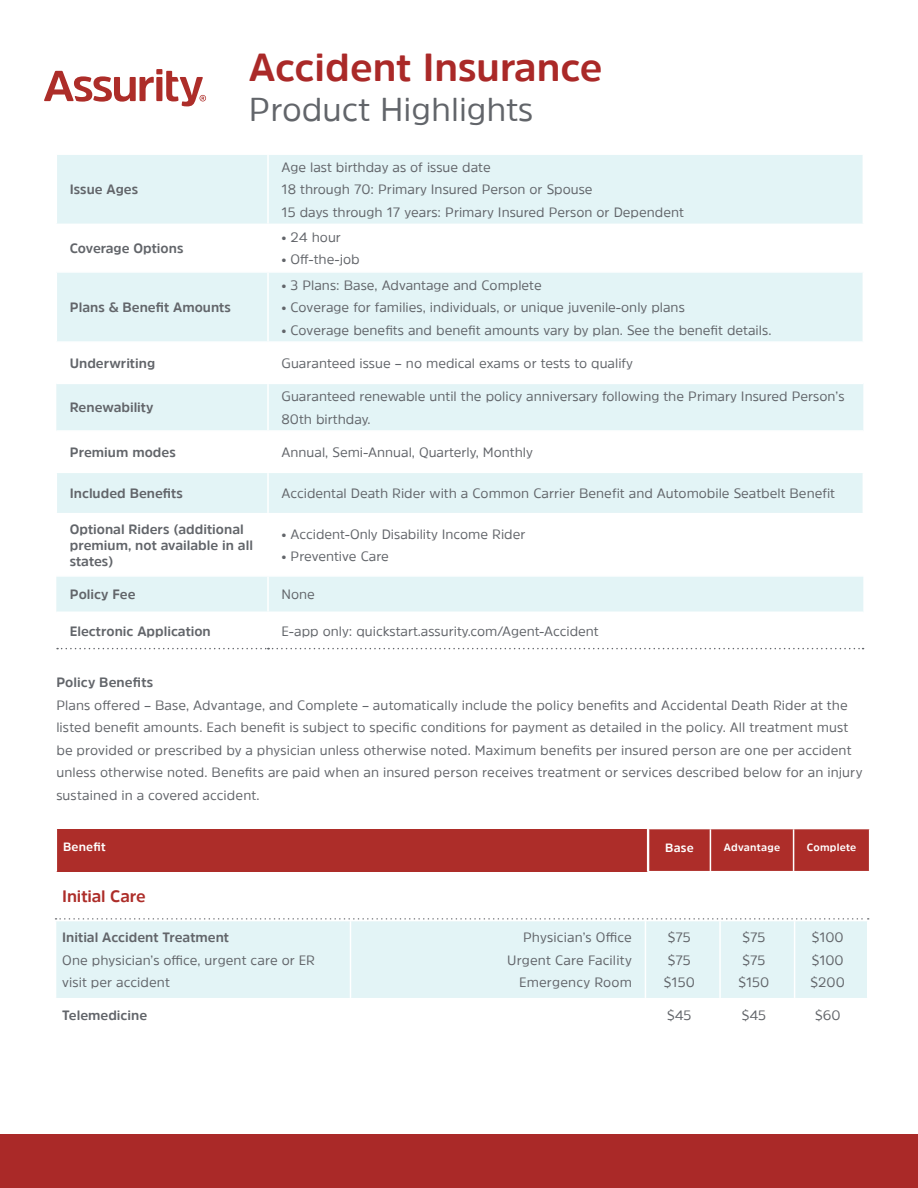
<style>
.page{position:relative;width:918px;height:1188px;background:#fff}
.page>*{position:absolute;margin:0;border:0;box-sizing:border-box;transform-origin:0 0}
.t1{font:700 39px "Amsi Pro";color:#aa2928}
.t2{font:33px "Amsi Pro";color:#62656a}
.Table_Heading_11pt_bold_12pt_leading__re{font:700 16.5px "Amsi Pro";letter-spacing:-.005em;color:#ad2d29}
.Body_10pt_15pt_leading__gray{font:13.5px/22.5px "Amsi Pro";letter-spacing:.005em;color:#62656a}
.body_text{font:13.5px/22.5px "Amsi Pro";color:#62656a}
.Body_Text{font:700 13.5px/16.2px "Amsi Pro";color:#62656a}
.Table_8pt_reg_10pt_leading__gray{font:13.5px "Amsi Pro";letter-spacing:.01em;color:#62656a}
.Body_10pt_15pt_leading__gray-2{font:700 13.5px "Amsi Pro";letter-spacing:.01em;color:#62656a}
.Table_8pt_reg_10pt_leading__gray-2{font:700 12px "Amsi Pro";letter-spacing:.015em;color:#fff}
.Table_Heading_11pt_bold_12pt_leading__re-2{font:700 12px "Amsi Pro";color:#fff}
.Table_Heading_11pt_bold_12pt_leading__re-3{font:700 10.5px "Amsi Pro";letter-spacing:.02em;color:#fff}
</style>
<div class="page">
<div style="left:0;top:1135px;width:918px;height:53px;background:#aa2928"></div>
<div style="left:57px;top:155px;width:806px;height:358px;background:#e3f4f6"></div>
<svg style="left:56px;top:225px;width:212px;height:247px"></svg>
<svg style="left:268px;top:225px;width:595px;height:247px"></svg>
<svg style="left:56px;top:577px;width:807px;height:72px"></svg>
<hr style="left:56px;top:224px;width:212px;height:1px;background:#fff">
<hr style="left:267px;top:155px;width:2px;height:69px;background:#fff">
<hr style="left:268px;top:224px;width:596px;height:1px;background:#fff">
<hr style="left:56px;top:271px;width:212px;height:2px;background:#fff">
<hr style="left:56px;top:273px;width:1px;height:68px;background:#fff">
<hr style="left:56px;top:341px;width:212px;height:2px;background:#fff">
<hr style="left:56px;top:383px;width:212px;height:1px;background:#fff">
<hr style="left:56px;top:430px;width:212px;height:2px;background:#fff">
<hr style="left:268px;top:271px;width:596px;height:2px;background:#fff">
<hr style="left:267px;top:273px;width:2px;height:68px;background:#fff">
<hr style="left:268px;top:341px;width:596px;height:2px;background:#fff">
<hr style="left:268px;top:383px;width:595px;height:1px;background:#fff">
<hr style="left:268px;top:430px;width:595px;height:2px;background:#fff">
<hr style="left:56px;top:472px;width:212px;height:1px;background:#fff">
<hr style="left:268px;top:472px;width:596px;height:1px;background:#fff">
<hr style="left:267px;top:384px;width:2px;height:46px;background:#fff">
<hr style="left:267px;top:432px;width:2px;height:40px;background:#fff">
<hr style="left:267px;top:473px;width:2px;height:40px;background:#fff">
<hr style="left:56px;top:612px;width:212px;height:1px;background:#fff">
<hr style="left:267px;top:577px;width:2px;height:35px;background:#fff">
<hr style="left:268px;top:612px;width:595px;height:1px;background:#fff">
<svg style="left:57px;top:648px;width:807px;height:1px"></svg>
<svg style="left:44px;top:69px;width:162px;height:37px"></svg>
<svg style="left:56px;top:918px;width:813px;height:2px"></svg>
<svg style="left:649px;top:829px;width:220px;height:42px;background:#ae302c"></svg>
<hr style="left:710px;top:829px;width:1px;height:42px;background:#fff">
<hr style="left:793px;top:829px;width:1px;height:42px;background:#fff">
<div style="left:56px;top:829px;width:592px;height:43px;background:#ad2d29"></div>
<hr style="left:56px;top:829px;width:1px;height:43px;background:#fff">
<hr style="left:647px;top:829px;width:1px;height:43px;background:#fff">
<div style="left:56px;top:923px;width:811px;height:75px;background:#e3f4f6"></div>
<hr style="left:350px;top:921px;width:1px;height:77px;background:#fff">
<hr style="left:645px;top:921px;width:1px;height:77px;background:#fff">
<hr style="left:719px;top:921px;width:2px;height:77px;background:#fff">
<hr style="left:794px;top:921px;width:1px;height:77px;background:#fff">
<div style="left:53px;top:920px;width:817px;height:113px;border:2px solid #fff"></div>
<p class="Body_Text" style="left:70px;top:181px;width:70px">Issue Ages</p>
<p class="Body_Text" style="left:70px;top:240px;width:115px">Coverage Options</p>
<p class="Body_Text" style="left:70px;top:299px;width:163px">Plans &amp; Benefit Amounts</p>
<p class="t1" style="left:249px;top:41px;width:355px">Accident Insurance</p>
<p class="t2" style="left:249px;top:87px;width:286px">Product Highlights</p>
<p class="body_text" style="left:282px;top:156px;width:211px">Age last birthday as of issue date</p>
<p class="body_text" style="left:282px;top:178px;width:313px">18 through 70: Primary Insured Person or Spouse</p>
<p class="body_text" style="left:282px;top:201px;width:404px">15 days through 17 years: Primary Insured Person or Dependent</p>
<p class="Body_10pt_15pt_leading__gray" style="left:282px;top:226px;width:61px">• 24 hour</p>
<p class="Body_10pt_15pt_leading__gray" style="left:282px;top:248px;width:80px">• Off-the-job</p>
<p class="Body_10pt_15pt_leading__gray" style="left:282px;top:273px;width:262px">• 3 Plans: Base, Advantage and Complete</p>
<p class="Body_10pt_15pt_leading__gray" style="left:282px;top:296px;width:405px">• Coverage for families, individuals, or unique juvenile-only plans</p>
<p class="Body_10pt_15pt_leading__gray" style="left:282px;top:318px;width:491px">• Coverage benefits and benefit amounts vary by plan. See the benefit details.</p>
<p class="Body_Text" style="left:70px;top:355px;width:87px">Underwriting</p>
<p class="body_text" style="left:282px;top:351px;width:353px">Guaranteed issue – no medical exams or tests to qualify</p>
<p class="Body_Text" style="left:70px;top:399px;width:85px">Renewability</p>
<p class="body_text" style="left:282px;top:385px;width:565px">Guaranteed renewable until the policy anniversary following the Primary Insured Person’s<br>80th birthday.</p>
<p class="Body_Text" style="left:70px;top:444px;width:107px">Premium modes</p>
<p class="body_text" style="left:282px;top:440px;width:253px">Annual, Semi-Annual, Quarterly, Monthly</p>
<p class="Body_Text" style="left:70px;top:485px;width:114px">Included Benefits</p>
<p class="body_text" style="left:282px;top:482px;width:555px">Accidental Death Rider with a Common Carrier Benefit and Automobile Seatbelt Benefit</p>
<p class="Body_Text" style="left:70px;top:521px;width:185px">Optional Riders (additional premium, not available in all states)</p>
<p class="body_text" style="left:282px;top:522px;width:246px">• Accident-Only Disability Income Rider</p>
<p class="body_text" style="left:282px;top:545px;width:109px">• Preventive Care</p>
<p class="Body_Text" style="left:70px;top:586px;width:67px">Policy Fee</p>
<p class="body_text" style="left:282px;top:583px;width:35px">None</p>
<p class="Body_Text" style="left:70px;top:622px;width:143px">Electronic Application</p>
<p class="body_text" style="left:282px;top:619px;width:319px">E-app only: quickstart.assurity.com/Agent-Accident</p>
<p class="Body_10pt_15pt_leading__gray-2" style="left:56px;top:673px;width:98px">Policy Benefits</p>
<p class="Body_10pt_15pt_leading__gray" style="left:56px;top:693px;width:808px">Plans offered – Base, Advantage, and Complete – automatically include the policy benefits and Accidental Death Rider at the listed benefit amounts. Each benefit is subject to specific conditions for payment as detailed in the policy. All treatment must be provided or prescribed by a physician unless otherwise noted. Maximum benefits per insured person are one per accident unless otherwise noted. Benefits are paid when an insured person receives treatment or services described below for an injury sustained in a covered accident.</p>
<p class="Table_8pt_reg_10pt_leading__gray-2" style="left:63px;top:839px;width:44px">Benefit</p>
<p class="Table_Heading_11pt_bold_12pt_leading__re-2" style="left:665px;top:839px;width:30px">Base</p>
<p class="Table_Heading_11pt_bold_12pt_leading__re-3" style="left:724px;top:840px;width:58px">Advantage</p>
<p class="Table_Heading_11pt_bold_12pt_leading__re-3" style="left:807px;top:840px;width:51px">Complete</p>
<p class="Table_Heading_11pt_bold_12pt_leading__re" style="left:62px;top:885px;width:85px">Initial Care</p>
<p class="Body_Text" style="left:62px;top:929px;width:168px">Initial Accident Treatment</p>
<p class="Body_10pt_15pt_leading__gray" style="left:62px;top:948px;width:254px">One physician’s office, urgent care or ER visit per accident</p>
<p class="Table_8pt_reg_10pt_leading__gray" style="left:523px;top:928px;width:110px">Physician’s Office</p>
<p class="Table_8pt_reg_10pt_leading__gray" style="left:507px;top:951px;width:126px">Urgent Care Facility</p>
<p class="Table_8pt_reg_10pt_leading__gray" style="left:519px;top:973px;width:114px">Emergency Room</p>
<p class="body_text" style="left:668px;top:926px;width:25px">$75</p>
<p class="body_text" style="left:668px;top:948px;width:25px">$75</p>
<p class="body_text" style="left:664px;top:971px;width:32px">$150</p>
<p class="body_text" style="left:742px;top:926px;width:25px">$75</p>
<p class="body_text" style="left:742px;top:948px;width:25px">$75</p>
<p class="body_text" style="left:738px;top:971px;width:32px">$150</p>
<p class="body_text" style="left:812px;top:926px;width:34px">$100</p>
<p class="body_text" style="left:812px;top:948px;width:34px">$100</p>
<p class="body_text" style="left:811px;top:971px;width:36px">$200</p>
<p class="Body_Text" style="left:62px;top:1007px;width:87px">Telemedicine</p>
<p class="body_text" style="left:667px;top:1004px;width:26px">$45</p>
<p class="body_text" style="left:742px;top:1004px;width:26px">$45</p>
<p class="body_text" style="left:815px;top:1004px;width:27px">$60</p>
</div>
